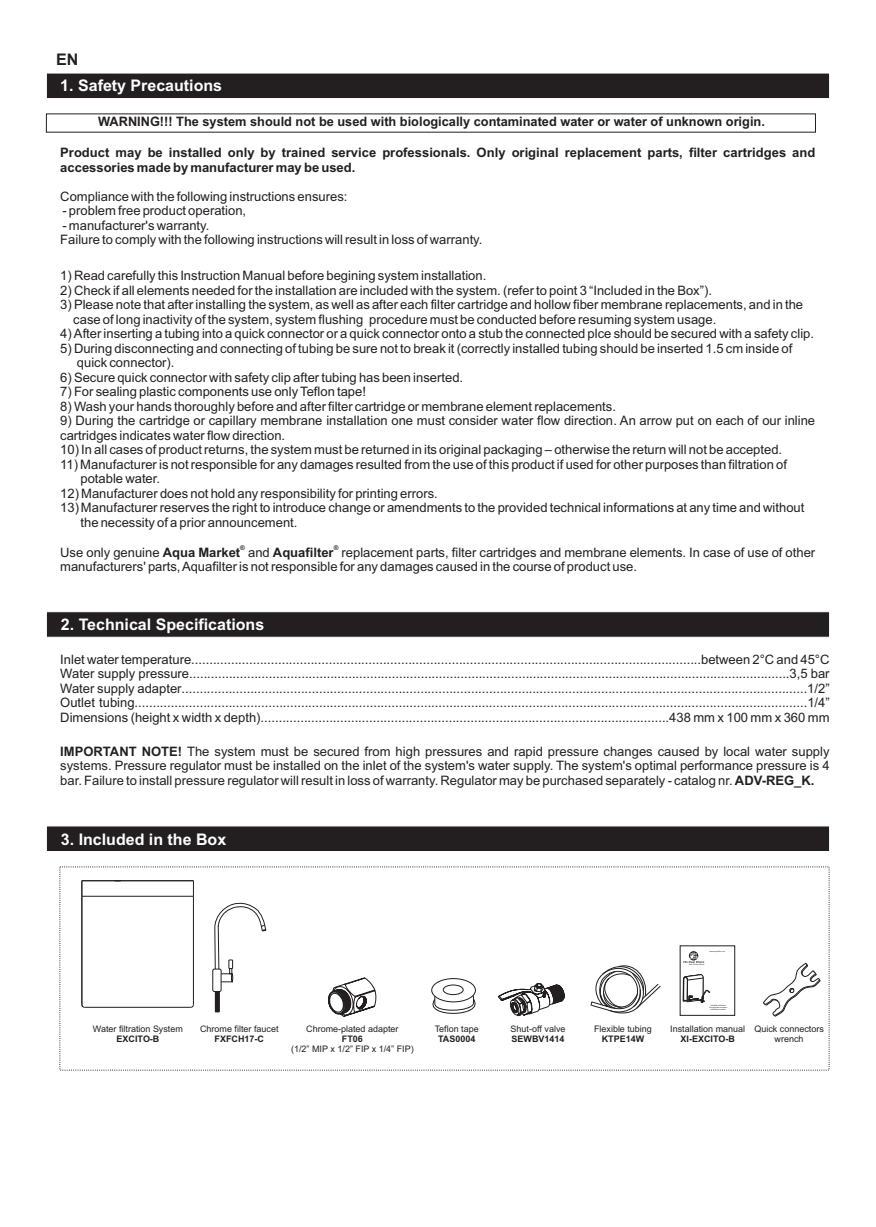
<style>
.page{position:relative;width:876px;height:1227px;background:#fff}
.page>*{position:absolute;margin:0;border:0;box-sizing:border-box;transform-origin:0 0}
.t1{font:700 16px "Arial";color:#fff}
.t2{font:700 16px "Arial";color:#231f20}
.t3{font:13px/14.6px "Arial";color:#231f20}
.t4{font:700 13px/14.6px "Arial";color:#231f20}
.t5{font:9px/10px "Arial";color:#231f20;text-align:center}
.t6{font:700 9px "Arial";color:#231f20}
.t7{font:700 6.4px "Arial";color:#231f20}
.s1{font-weight:700}
</style>
<div class="page">
<div style="left:46px;top:73px;width:783px;height:25px;background:#231f20"></div>
<svg style="left:46px;top:611px;width:783px;height:26px;background:#2f2b2c"></svg>
<div style="left:46px;top:826px;width:783px;height:25px;background:#231f20"></div>
<svg style="left:590px;top:965px;width:71px;height:49px"></svg>
<svg style="left:498px;top:983px;width:66px;height:33px"></svg>
<div style="left:431px;top:978px;width:44px;height:24px;border:1px solid #231f20;border-radius:50%"></div>
<div style="left:442px;top:984px;width:21px;height:11px;border:1px solid #231f20;border-radius:50%"></div>
<svg style="left:432px;top:994px;width:44px;height:20px"></svg>
<svg style="left:327px;top:977px;width:49px;height:40px"></svg>
<hr style="left:81px;top:896px;width:1px;height:108px;background:#231f20">
<hr style="left:82px;top:896px;width:111px;height:1px;background:#231f20">
<hr style="left:85px;top:1007px;width:106px;height:1px;background:#231f20">
<hr style="left:193px;top:896px;width:1px;height:108px;background:#231f20">
<hr style="left:82px;top:880px;width:39px;height:1px;background:#231f20">
<hr style="left:114px;top:880px;width:79px;height:1px;background:#231f20">
<svg style="left:81px;top:880px;width:2px;height:16px"></svg>
<svg style="left:193px;top:880px;width:1px;height:16px"></svg>
<svg style="left:682px;top:974px;width:28px;height:29px"></svg>
<svg style="left:683px;top:951px;width:20px;height:13px"></svg>
<svg style="left:214px;top:992px;width:6px;height:20px"></svg>
<div style="left:212px;top:968px;width:9px;height:24px;background:#fff;border:1px solid #231f20;border-radius:2px"></div>
<svg style="left:214px;top:902px;width:52px;height:80px"></svg>
<svg style="left:763px;top:963px;width:57px;height:53px"></svg>
<p class="t2" style="left:56px;top:53px;width:24px">EN</p>
<p class="t1" style="left:60px;top:80px;width:163px">1. Safety Precautions</p>
<p class="t4" style="left:98px;top:116px;width:668px">WARNING!!! The system should not be used with biologically contaminated water or water of unknown origin.</p>
<p class="t4" style="left:60px;top:146px;width:756px">Product may be installed only by trained service professionals. Only original replacement parts, filter cartridges and accessories made by manufacturer may be used.</p>
<p class="t3" style="left:60px;top:190px;width:288px">Compliance with the following instructions ensures:</p>
<p class="t3" style="left:62px;top:204px;width:185px">- problem free product operation,</p>
<p class="t3" style="left:60px;top:219px;width:423px">- manufacturer's warranty.<br>Failure to comply with the following instructions will result in loss of warranty.</p>
<p class="t3" style="left:60px;top:269px;width:427px">1) Read carefully this Instruction Manual before begining system installation.</p>
<p class="t3" style="left:60px;top:284px;width:653px">2) Check if all elements needed for the installation are included with the system. (refer to point 3 “Included in the Box”).</p>
<p class="t3" style="left:73px;top:298px;width:731px;text-indent:-13px">3) Please note that after installing the system, as well as after each filter cartridge and hollow fiber membrane replacements, and in the case of long inactivity of the system, system flushing procedure must be conducted before resuming system usage.</p>
<p class="t3" style="left:77px;top:342px;width:716px;text-indent:-17px">5) During disconnecting and connecting of tubing be sure not to break it (correctly installed tubing should be inserted 1.5 cm inside of quick connector).</p>
<p class="t3" style="left:60px;top:371px;width:404px">6) Secure quick connector with safety clip after tubing has been inserted.</p>
<p class="t3" style="left:60px;top:385px;width:307px">7) For sealing plastic components use only Teflon tape!</p>
<p class="t3" style="left:60px;top:400px;width:557px">8) Wash your hands thoroughly before and after filter cartridge or membrane element replacements.</p>
<p class="t3" style="left:60px;top:414px;width:756px">9) During the cartridge or capillary membrane installation one must consider water flow direction. An arrow put on each of our inline</p>
<p class="t3" style="left:60px;top:443px;width:723px">10) In all cases of product returns, the system must be returned in its original packaging – otherwise the return will not be accepted.</p>
<p class="t3" style="left:80px;top:458px;width:707px;text-indent:-20px">11) Manufacturer is not responsible for any damages resulted from the use of this product if used for other purposes than filtration of potable water.</p>
<p class="t3" style="left:60px;top:487px;width:379px">12) Manufacturer does not hold any responsibility for printing errors.</p>
<p class="t3" style="left:80px;top:502px;width:725px;text-indent:-20px">13) Manufacturer reserve the right to introduce change or amendments to the provided technical informations at any time and without the necessity of a prior announcement.</p>
<p class="t3" style="left:60px;top:327px;width:755px">4) After inserting a tubing into a quick connector or a quick connector onto a stub the connected plce should be secured with a safety clip.</p>
<p class="t3" style="left:60px;top:429px;width:226px">cartridges indicates water flow direction.</p>
<p class="t3" style="left:203px;top:502px;width:8px">s</p>
<p class="t7" style="left:240px;top:545px;width:6px">®</p>
<p class="t7" style="left:333px;top:545px;width:6px">®</p>
<p class="t3" style="left:60px;top:546px;width:756px">Use only genuine <span class="s1">Aqua Market</span> and <span class="s1">Aquafilter</span> replacement parts, filter cartridges and membrane elements. In case of use of other manufacturers' parts, Aquafilter is not responsible for any damages caused in the course of product use.</p>
<p class="t1" style="left:61px;top:619px;width:205px">2. Technical Specifications</p>
<p class="t3" style="left:60px;top:653px;width:770px;text-align:justify">Inlet water temperature.............................................................................................................................................between 2°C and 45°C Water supply pressure......................................................................................................................................................................3,5 bar Water supply adapter.............................................................................................................................................................................1/2” Outlet tubing..........................................................................................................................................................................................1/4” Dimensions (height x width x depth).................................................................................................................438 mm x 100 mm x 360 mm</p>
<p class="t3" style="left:60px;top:745px;width:770px;text-align:justify"><span class="s1">IMPORTANT NOTE!</span> The system must be secured from high pressures and rapid pressure changes caused by local water supply systems. Pressure regulator must be installed on the inlet of the system's water supply. The system's optimal performance pressure is 4 bar. Failure to install pressure regulator will result in loss of warranty. Regulator may be purchased separately - catalog nr. <span class="s1">ADV-REG_K.</span></p>
<p class="t1" style="left:61px;top:833px;width:167px">3. Included in the Box</p>
<p class="t5" style="left:93px;top:1025px;width:91px">Water filtration System</p>
<p class="t6" style="left:116px;top:1035px;width:44px">EXCITO-B</p>
<p class="t5" style="left:200px;top:1024px;width:80px">Chrome filter faucet</p>
<p class="t6" style="left:214px;top:1035px;width:51px">FXFCH17-C</p>
<p class="t5" style="left:754px;top:1025px;width:71px">Quick onnectors wrench</p>
<p class="t5" style="left:593px;top:1024px;width:59px">Flexible tubing</p>
<p class="t6" style="left:601px;top:1035px;width:44px">KTPE14W</p>
<p class="t5" style="left:670px;top:1024px;width:76px">Installation manual</p>
<p class="t6" style="left:680px;top:1035px;width:56px">XI-EXCITO-B</p>
<p class="t5" style="left:306px;top:1025px;width:94px">Chrome-plated adapter</p>
<p class="t6" style="left:342px;top:1035px;width:22px">FT06</p>
<p class="t5" style="left:291px;top:1045px;width:124px">(1/2” MIP x 1/2” FIP x 1/4” FIP)</p>
<p class="t5" style="left:434px;top:1025px;width:45px">Teflon tape</p>
<p class="t6" style="left:438px;top:1035px;width:39px">TAS0004</p>
<p class="t5" style="left:510px;top:1025px;width:56px">Shut-off valve</p>
<p class="t6" style="left:511px;top:1035px;width:54px">SEWBV1414</p>
<p class="t5" style="left:779px;top:1025px;width:6px">c</p>
</div>
